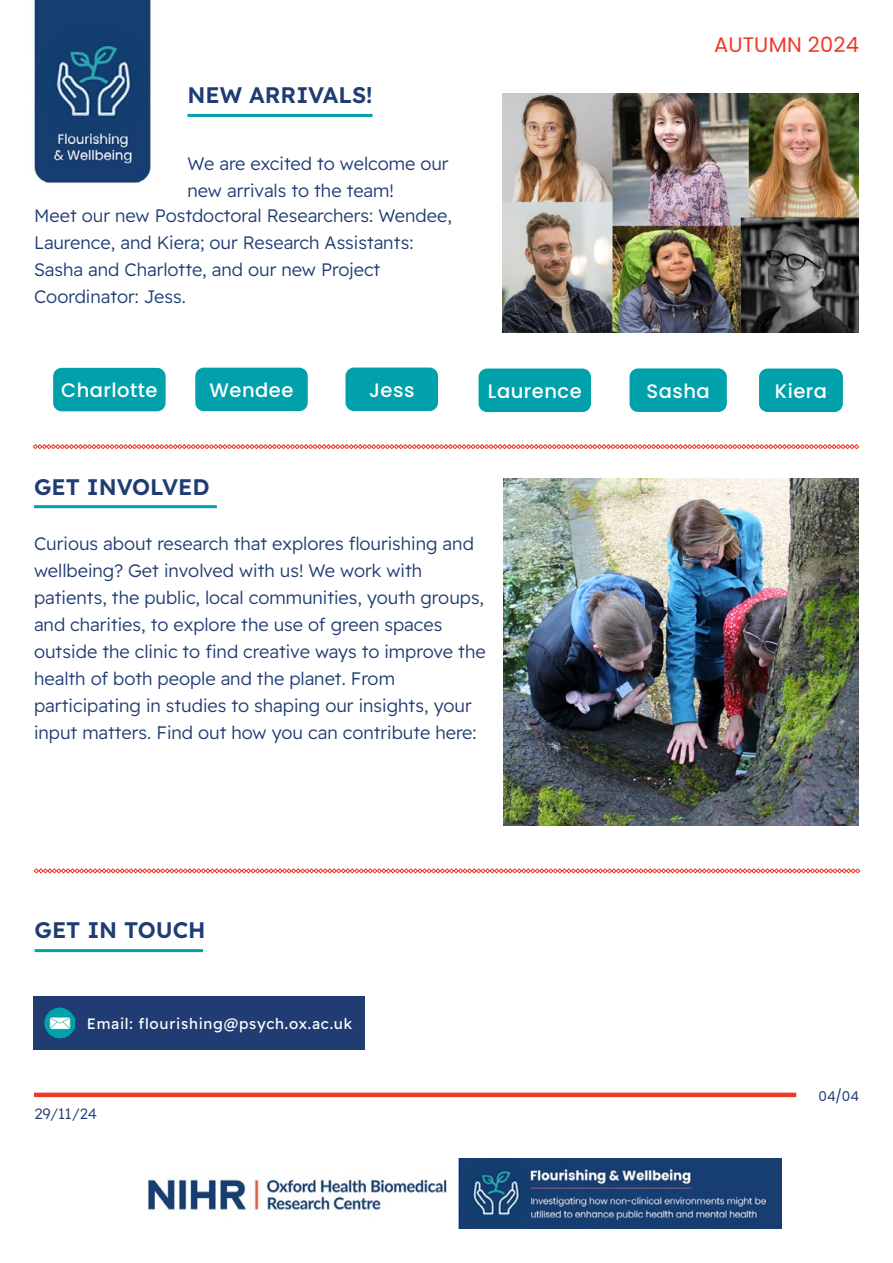
<style>
.page{position:relative;width:893px;height:1263px;background:#fff}
.page>*{position:absolute;margin:0;border:0;box-sizing:border-box;transform-origin:0 0}
.t1{font:600 22.5px "Readex Pro";color:#203c73}
.t2{font:21px "Poppins";letter-spacing:.01em;color:#ef3a28}
.t3{font:500 19.5px "Poppins";letter-spacing:.025em;color:#fff}
.t4{font:300 18px/27px "Readex Pro";color:#203c73}
.t5{font:15px "Readex Pro";letter-spacing:.05em;color:#fff}
.t6{font:300 15px "Readex Pro";color:#203c73}
.t7{font:13.5px "Poppins";color:#203c73}
</style>
<div class="page">
<img style="left:34px;top:0;width:117px;height:184px">
<hr style="left:34px;top:1093px;width:762px;height:4px;background:#ef3a28">
<svg style="left:33px;top:444px;width:826px;height:5px"></svg>
<hr style="left:187px;top:114px;width:185px;height:3px;background:#00a1ab">
<img style="left:503px;top:93px;width:356px;height:240px">
<hr style="left:34px;top:505px;width:183px;height:3px;background:#00a1ac">
<img style="left:503px;top:478px;width:355px;height:347px">
<svg style="left:34px;top:868px;width:826px;height:5px"></svg>
<img style="left:148px;top:1159px;width:633px;height:70px">
<div style="left:34px;top:996px;width:331px;height:54px;background:#203c73"></div>
<svg style="left:44px;top:1007px;width:31px;height:31px"></svg>
<img style="left:45px;top:1008px;width:29px;height:30px">
<hr style="left:35px;top:949px;width:168px;height:3px;background:#00a1ac">
<div style="left:53px;top:368px;width:113px;height:43px;background:#00a1ab;border-radius:9px"></div>
<div style="left:195px;top:368px;width:113px;height:43px;background:#00a1ab;border-radius:9px"></div>
<div style="left:345px;top:368px;width:93px;height:43px;background:#00a1ab;border-radius:9px"></div>
<div style="left:479px;top:368px;width:112px;height:44px;background:#00a1ab;border-radius:9px"></div>
<div style="left:629px;top:368px;width:98px;height:44px;background:#00a1ab;border-radius:9px"></div>
<div style="left:759px;top:368px;width:84px;height:44px;background:#00a1ab;border-radius:9px"></div>
<p class="t1" style="left:187px;top:82px;width:187px">NEW ARRIVALS!</p>
<p class="t4" style="left:187px;top:151px;width:263px">We are excited to welcome our new arrivals to the team!</p>
<p class="t4" style="left:34px;top:203px;width:419px">Meet our new Postdoctoral Researchers: Wendee, Laurence, and Kiera; our Research Assistants:<br>Sasha and Charlotte, and our new Project Coordinator: Jess.</p>
<p class="t2" style="left:714px;top:32px;width:146px">AUTUMN 2024</p>
<p class="t3" style="left:61px;top:379px;width:98px">Charlotte</p>
<p class="t3" style="left:210px;top:379px;width:85px">Wendee</p>
<p class="t3" style="left:369px;top:379px;width:47px">Jess</p>
<p class="t3" style="left:488px;top:380px;width:95px">Laurence</p>
<p class="t3" style="left:646px;top:380px;width:65px">Sasha</p>
<p class="t3" style="left:775px;top:380px;width:54px">Kiera</p>
<p class="t1" style="left:34px;top:474px;width:177px">GET INVOLVED</p>
<p class="t4" style="left:34px;top:531px;width:453px">Curious about research that explores flourishing and wellbeing? Get involved with us! We work with patients, the public, local communities, youth groups, and charities, to explore the use of green spaces outside the clinic to find creative ways to improve the health of both people and the planet. From participating in studies to shaping our insights, your input matters. Find out how you can contribute here:</p>
<p class="t1" style="left:35px;top:917px;width:173px">GET IN TOUCH</p>
<p class="t5" style="left:87px;top:1015px;width:267px">Email: flourishing@psych.ox.ac.uk</p>
<p class="t6" style="left:34px;top:1102px;width:64px">29/11/24</p>
<p class="t7" style="left:819px;top:1088px;width:42px">04/04</p>
</div>
